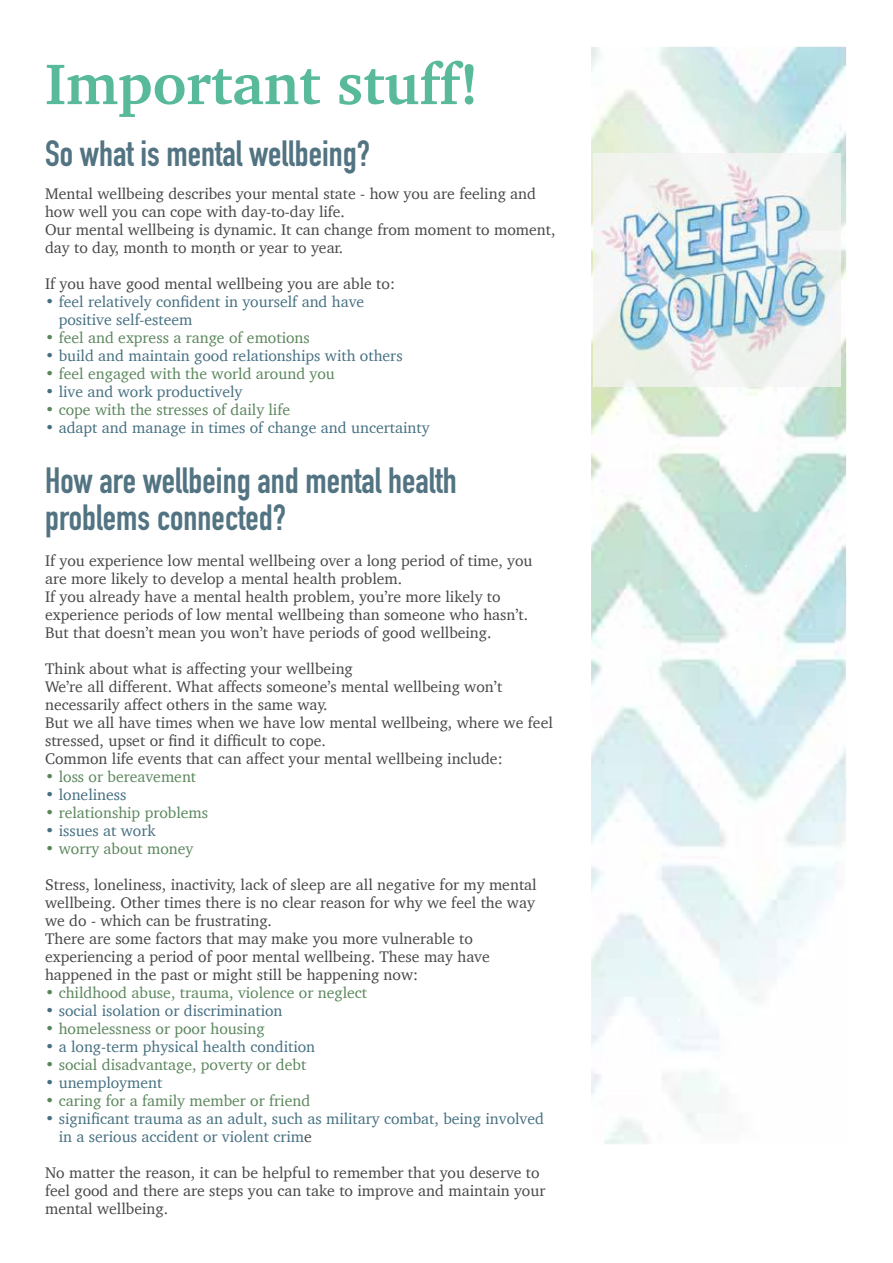
<style>
.page{position:relative;width:893px;height:1263px;background:#fff}
.page>*{position:absolute;margin:0;border:0;box-sizing:border-box;transform-origin:0 0}
.t1{font:700 58.5px "Charter";color:#58b99b}
.t2{font:700 36px/37.2px "DIN Condensed";color:#527382}
.t3{font:15.75px/18px "Charter";color:#474746}
.t4{font:15.75px/18px "Charter";color:#456f81}
.t5{font:15.75px "Charter";color:#5a865c}
.s1{color:#474746}
</style>
<div class="page">
<svg style="left:824px;top:775px;width:22px;height:38px"></svg>
<svg style="left:677px;top:1035px;width:13px;height:9px"></svg>
<svg style="left:741px;top:880px;width:76px;height:91px"></svg>
<svg style="left:741px;top:741px;width:52px;height:26px"></svg>
<svg style="left:591px;top:779px;width:7px;height:27px"></svg>
<svg style="left:618px;top:741px;width:42px;height:30px"></svg>
<svg style="left:622px;top:929px;width:12px;height:10px"></svg>
<svg style="left:629px;top:961px;width:32px;height:27px"></svg>
<img style="left:591px;top:47px;width:255px;height:694px">
<img style="left:594px;top:153px;width:247px;height:234px">
<h1 class="t1" style="left:45px;top:34px;width:435px">Important stuff!</h1>
<h2 class="t2" style="left:45px;top:135px;width:327px">So what is mental wellbeing?</h2>
<p class="t3" style="left:45px;top:184px;width:512px">Mental wellbeing describes your mental state - how you are feeling and how well you can cope with day-to-day life.<br>Our mental wellbeing is dynamic. It can change from moment to moment, day to day, month to month or year to year.</p>
<p class="t3" style="left:45px;top:274px;width:351px">If you have good mental wellbeing you are able to:</p>
<p class="t4" style="left:59px;top:292px;width:307px;text-indent:-14px">• feel relatively confident in yourself and have positive self-esteem</p>
<p class="t5" style="left:45px;top:324px;width:266px">• feel and express a range of emotions</p>
<p class="t4" style="left:45px;top:346px;width:359px">• build and maintain good relationships with others</p>
<p class="t5" style="left:45px;top:360px;width:291px">• feel engaged with the world around you</p>
<p class="t4" style="left:45px;top:382px;width:199px">• live and work productively</p>
<p class="t5" style="left:45px;top:396px;width:247px">• cope with the stresses of daily life</p>
<p class="t4" style="left:45px;top:418px;width:386px">• adapt and manage in times of change and uncertainty</p>
<h2 class="t2" style="left:45px;top:461px;width:413px">How are wellbeing and mental health problems connected?</h2>
<p class="t3" style="left:45px;top:551px;width:489px">If you experience low mental wellbeing over a long period of time, you are more likely to develop a mental health problem.<br>If you already have a mental health problem, you’re more likely to experience periods of low mental wellbeing than someone who hasn’t.<br>But that doesn’t mean you won’t have periods of good wellbeing.</p>
<p class="t3" style="left:45px;top:659px;width:509px">Think about what is affecting your wellbeing<br>We’re all different. What affects someone’s mental wellbeing won’t necessarily affect others in the same way.<br>But we all have times when we have low mental wellbeing, where we feel stressed, upset or find it difficult to cope.<br>Common life events that can affect your mental wellbeing include:</p>
<p class="t5" style="left:45px;top:763px;width:153px">• loss or bereavement</p>
<p class="t4" style="left:45px;top:785px;width:83px">• loneliness</p>
<p class="t5" style="left:45px;top:799px;width:165px">• relationship problems</p>
<p class="t4" style="left:45px;top:821px;width:112px">• issues at work</p>
<p class="t5" style="left:45px;top:835px;width:150px">• worry about money</p>
<p class="t3" style="left:45px;top:875px;width:493px">Stress, loneliness, inactivity, lack of sleep are all negative for my mental wellbeing. Other times there is no clear reason for why we feel the way we do - which can be frustrating.<br>There are some factors that may make you more vulnerable to experiencing a period of poor mental wellbeing. These may have happened in the past or might still be happening now:</p>
<p class="t5" style="left:45px;top:979px;width:324px">• childhood abuse, trauma, violence or neglect</p>
<p class="t4" style="left:45px;top:1001px;width:239px">• social isolation or discrimination</p>
<p class="t5" style="left:45px;top:1015px;width:221px">• homelessness or poor housing</p>
<p class="t4" style="left:45px;top:1037px;width:272px">• a long-term physical health condition</p>
<p class="t5" style="left:45px;top:1051px;width:263px">• social disadvantage, poverty or debt</p>
<p class="t4" style="left:45px;top:1073px;width:119px">• unemployment</p>
<p class="t5" style="left:45px;top:1087px;width:267px">• caring for a family member or friend</p>
<p class="t4" style="left:59px;top:1109px;width:487px;text-indent:-14px">• significant trauma as an adult, such as military combat, being involved in a serious accident or violent crim<span class="s1">e</span></p>
<p class="t3" style="left:45px;top:1163px;width:502px">No matter the reason, it can be helpful to remember that you deserve to feel good and there are steps you can take to improve and maintain your mental wellbeing.</p>
</div>
